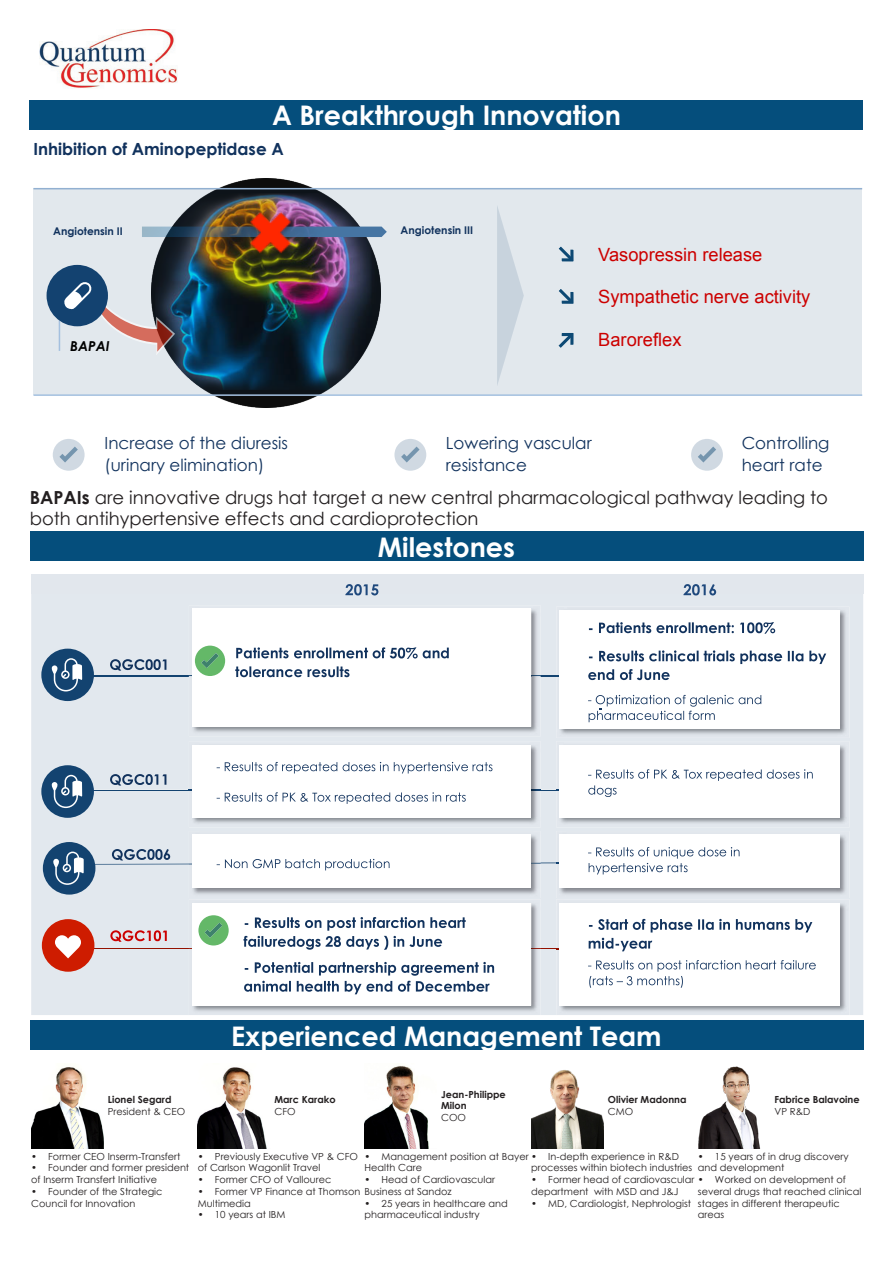
<style>
.page{position:relative;width:893px;height:1263px;background:#fff}
.page>*{position:absolute;margin:0;border:0;box-sizing:border-box;transform-origin:0 0}
.t1{font:700 27px "Century Gothic";color:#fff}
.t2{font:18.3px "Arial";color:#c00}
.t3{font:18px/21.6px "Century Gothic";color:#231f20}
.t4{font:16.8px/21.3px "Century Gothic";color:#11325d}
.t5{font:700 16.8px "Century Gothic";color:#11325d}
.t6{font:italic 700 13.65px "Century Gothic";color:#000}
.t7{font:700 10.65px "Century Gothic";color:#11325d}
.t8{font:9.75px/11.7px "Century Gothic";color:#231f20}
.t9{font:700 9.75px/11.7px "Century Gothic";color:#231f20}
.s1{font-weight:700}
</style>
<div class="page">
<img style="left:39px;top:30px;width:139px;height:58px">
<div style="left:30px;top:531px;width:833px;height:30px;background:#054e7c"></div>
<div style="left:31px;top:593px;width:832px;height:422px;background:#e2e8ee"></div>
<svg style="left:110px;top:930px;width:57px;height:12px"></svg>
<hr style="left:76px;top:948px;width:510px;height:1px;background:#941100">
<div style="left:42px;top:919px;width:52px;height:53px;background:#ce1c00;border-radius:50%"></div>
<svg style="left:55px;top:935px;width:26px;height:23px"></svg>
<svg style="left:110px;top:659px;width:56px;height:12px"></svg>
<hr style="left:76px;top:675px;width:556px;height:1px;background:#134370">
<div style="left:41px;top:649px;width:53px;height:52px;background:#134370;border-radius:50%"></div>
<svg style="left:52px;top:658px;width:30px;height:33px"></svg>
<svg style="left:110px;top:774px;width:56px;height:11px"></svg>
<hr style="left:76px;top:790px;width:526px;height:1px;background:#134370">
<div style="left:41px;top:765px;width:53px;height:53px;background:#134370;border-radius:50%"></div>
<svg style="left:52px;top:775px;width:30px;height:33px"></svg>
<div style="left:43px;top:842px;width:52px;height:52px;background:#134370;border-radius:50%"></div>
<svg style="left:345px;top:584px;width:371px;height:11px;background:#d2dae4"></svg>
<img style="left:556px;top:607px;width:293px;height:131px">
<div style="left:560px;top:610px;width:280px;height:118px;background:#fff"></div>
<svg style="left:589px;top:622px;width:186px;height:12px"></svg>
<svg style="left:588px;top:650px;width:238px;height:30px"></svg>
<img style="left:556px;top:741px;width:293px;height:86px">
<div style="left:560px;top:745px;width:280px;height:73px;background:#fff"></div>
<svg style="left:588px;top:769px;width:225px;height:28px"></svg>
<img style="left:556px;top:831px;width:293px;height:184px">
<div style="left:560px;top:834px;width:280px;height:54px;background:#fff"></div>
<div style="left:560px;top:903px;width:280px;height:103px;background:#fff"></div>
<svg style="left:589px;top:919px;width:223px;height:13px"></svg>
<svg style="left:589px;top:938px;width:63px;height:13px"></svg>
<svg style="left:588px;top:960px;width:228px;height:28px"></svg>
<img style="left:189px;top:605px;width:352px;height:131px">
<img style="left:189px;top:675px;width:352px;height:1px">
<div style="left:192px;top:609px;width:339px;height:118px;background:#fff"></div>
<svg style="left:588px;top:695px;width:173px;height:27px"></svg>
<svg style="left:236px;top:647px;width:213px;height:12px"></svg>
<svg style="left:235px;top:666px;width:114px;height:11px"></svg>
<img style="left:189px;top:831px;width:352px;height:184px">
<img style="left:189px;top:948px;width:352px;height:1px">
<div style="left:192px;top:903px;width:339px;height:103px;background:#fff"></div>
<div style="left:192px;top:834px;width:339px;height:54px;background:#fff"></div>
<img style="left:189px;top:741px;width:352px;height:86px">
<img style="left:189px;top:790px;width:352px;height:1px">
<div style="left:192px;top:745px;width:339px;height:73px;background:#fff"></div>
<svg style="left:217px;top:762px;width:275px;height:11px"></svg>
<svg style="left:217px;top:792px;width:249px;height:12px"></svg>
<svg style="left:53px;top:847px;width:686px;height:38px"></svg>
<svg style="left:244px;top:962px;width:250px;height:32px"></svg>
<svg style="left:244px;top:917px;width:222px;height:33px"></svg>
<svg style="left:195px;top:646px;width:30px;height:30px"></svg>
<svg style="left:198px;top:915px;width:31px;height:30px"></svg>
<div style="left:30px;top:100px;width:833px;height:30px;background:#054e7c"></div>
<div style="left:53px;top:439px;width:32px;height:32px;background:#d0d9e2;border-radius:50%"></div>
<svg style="left:59px;top:447px;width:19px;height:15px"></svg>
<div style="left:394px;top:439px;width:32px;height:32px;background:#d0d9e2;border-radius:50%"></div>
<svg style="left:401px;top:447px;width:19px;height:15px"></svg>
<div style="left:691px;top:439px;width:32px;height:32px;background:#d0d9e2;border-radius:50%"></div>
<svg style="left:698px;top:447px;width:18px;height:15px"></svg>
<img style="left:215px;top:178px;width:102px;height:230px">
<hr style="left:33px;top:188px;width:829px;height:1px;background:#a4c0df">
<div style="left:33px;top:189px;width:829px;height:206px;background:#134270;opacity:.12"></div>
<hr style="left:33px;top:394px;width:829px;height:2px;background:#a4c0df">
<img style="left:145px;top:227px;width:238px;height:10px">
<div style="left:33px;top:210px;width:112px;height:42px;background:#e2e8ed"></div>
<img style="left:243px;top:207px;width:56px;height:57px">
<hr style="left:59px;top:320px;width:1px;height:31px;background:#a4c0df">
<div style="left:47px;top:265px;width:61px;height:61px;background:#134270;border-radius:50%"></div>
<svg style="left:64px;top:279px;width:111px;height:76px"></svg>
<div style="left:383px;top:210px;width:108px;height:40px;background:#e2e8ed"></div>
<svg style="left:497px;top:205px;width:27px;height:181px;background:#d5dde5"></svg>
<svg style="left:555px;top:243px;width:24px;height:24px"></svg>
<svg style="left:555px;top:285px;width:24px;height:25px"></svg>
<svg style="left:555px;top:327px;width:24px;height:24px"></svg>
<img style="left:31px;top:1067px;width:72px;height:81px">
<img style="left:365px;top:1065px;width:64px;height:83px">
<img style="left:198px;top:1067px;width:69px;height:81px">
<div style="left:30px;top:1020px;width:833px;height:30px;background:#054e7c"></div>
<img style="left:531px;top:1070px;width:73px;height:78px">
<img style="left:698px;top:1066px;width:62px;height:82px">
<h1 class="t1" style="left:272px;top:95px;width:350px">A Breakthrough Innovation</h1>
<h3 class="t5" style="left:33px;top:142px;width:252px">Inhibition of Aminopeptidase A</h3>
<p class="t7" style="left:53px;top:227px;width:71px">Angiotensin II</p>
<h3 class="t6" style="left:70px;top:338px;width:41px">BAPAI</h3>
<h3 class="t4" style="left:105px;top:434px;width:185px">Increase of the diuresis (urinary elimination)</h3>
<p class="t7" style="left:401px;top:226px;width:74px">Angiotensin III</p>
<h2 class="t2" style="left:598px;top:247px;width:165px">Vasopressin release</h2>
<h2 class="t2" style="left:598px;top:290px;width:213px">Sympathetic nerve activity</h2>
<h2 class="t2" style="left:598px;top:333px;width:85px">Baroreflex</h2>
<h3 class="t4" style="left:446px;top:434px;width:147px">Lowering vascular resistance</h3>
<h3 class="t4" style="left:742px;top:434px;width:89px">Controlling heart rate</h3>
<h3 class="t3" style="left:30px;top:488px;width:800px"><span class="s1">BAPAIs</span> are innovative drugs hat target a new central pharmacological pathway leading to both antihypertensive effects and cardioprotection</h3>
<h1 class="t1" style="left:378px;top:526px;width:139px">Milestones</h1>
<h1 class="t1" style="left:231px;top:1015px;width:432px">Experienced Management Team</h1>
<p class="t9" style="left:108px;top:1093px;width:65px">Lionel Segard</p>
<p class="t8" style="left:108px;top:1106px;width:79px">President &amp; CEO</p>
<p class="t8" style="left:31px;top:1151px;width:151px">• Former CEO Inserm-Transfert</p>
<p class="t8" style="left:31px;top:1163px;width:160px">• Founder and former president of Inserm Transfert Initiative</p>
<p class="t8" style="left:31px;top:1186px;width:133px">• Founder of the Strategic<br>Council for Innovation</p>
<p class="t9" style="left:441px;top:1088px;width:66px">Jean-Philippe<br>Milon</p>
<p class="t8" style="left:441px;top:1112px;width:26px">COO</p>
<p class="t9" style="left:608px;top:1093px;width:80px">Olivier Madonna</p>
<p class="t8" style="left:608px;top:1106px;width:27px">CMO</p>
<p class="t8" style="left:531px;top:1151px;width:163px;text-indent:-167px">• Management position at Bayer • In-depth experience in R&amp;D processes within biotech industries</p>
<p class="t8" style="left:531px;top:1174px;width:316px">• Former head of cardiovascular • Worked on development of department with MSD and J&amp;J</p>
<p class="t8" style="left:531px;top:1198px;width:161px">• MD, Cardiologist, Nephrologist</p>
<p class="t9" style="left:774px;top:1093px;width:87px">Fabrice Balavoine</p>
<p class="t8" style="left:774px;top:1106px;width:37px">VP R&amp;D</p>
<p class="t8" style="left:698px;top:1151px;width:152px">• 15 years of in drug discovery and development</p>
<p class="t8" style="left:698px;top:1186px;width:165px">several drugs that reached clinical stages in different therapeutic areas</p>
<p class="t9" style="left:274px;top:1093px;width:63px">Marc Karako</p>
<p class="t8" style="left:274px;top:1106px;width:23px">CFO</p>
<p class="t8" style="left:198px;top:1151px;width:162px">• Previously Executive VP &amp; CFO of Carlson Wagonlit Travel</p>
<p class="t8" style="left:198px;top:1174px;width:135px">• Former CFO of Vallourec</p>
<p class="t8" style="left:198px;top:1198px;width:54px">Multimedia</p>
<p class="t8" style="left:198px;top:1209px;width:89px">• 10 years at IBM</p>
<p class="t8" style="left:365px;top:1163px;width:59px">Health Care</p>
<p class="t8" style="left:365px;top:1174px;width:132px">• Head of Cardiovascular</p>
<p class="t8" style="left:198px;top:1186px;width:255px">• Former VP Finance at Thomson Business at Sandoz</p>
<p class="t8" style="left:365px;top:1198px;width:145px">• 25 years in healthcare and pharmaceutical industry</p>
</div>
